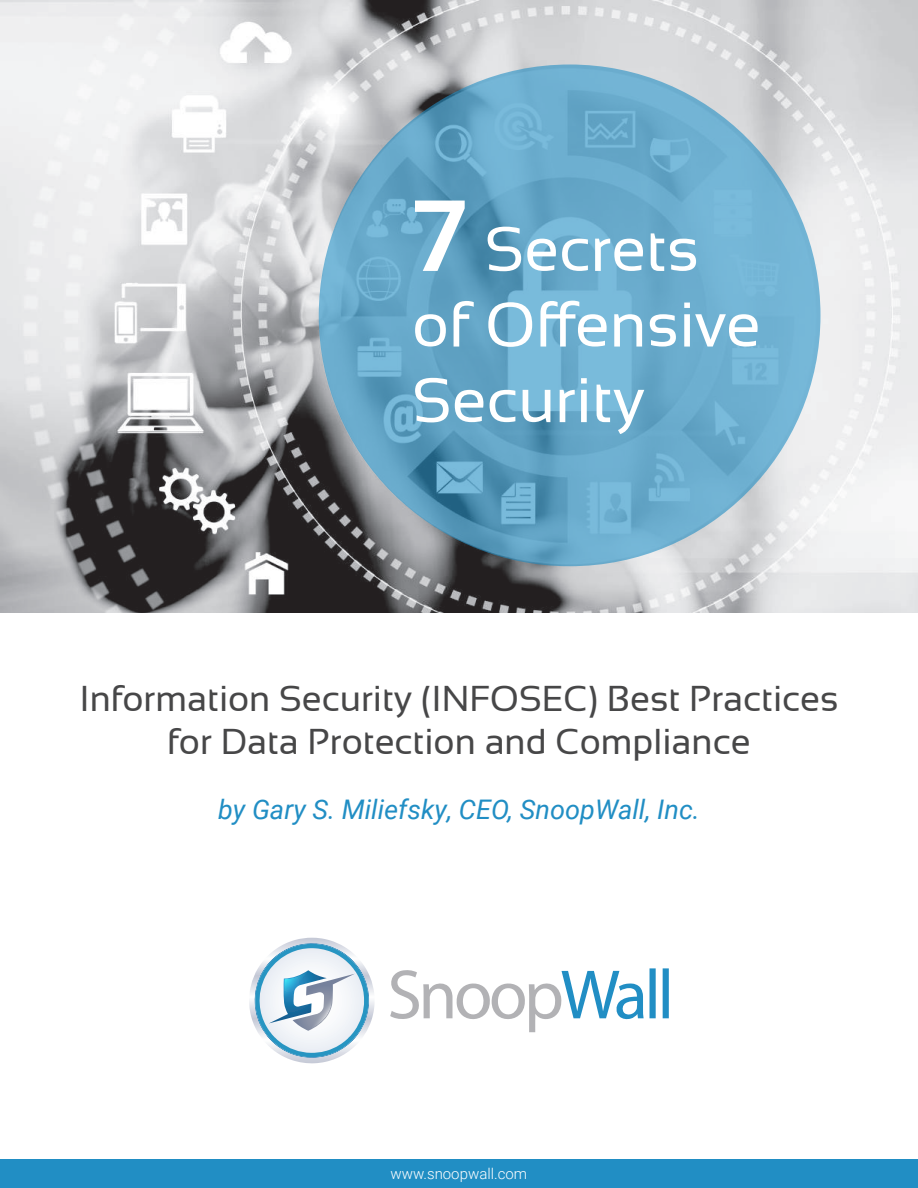
<style>
.page{position:relative;width:918px;height:1188px;background:#fff}
.page>*{position:absolute;margin:0;border:0;box-sizing:border-box;transform-origin:0 0}
.t1{font:63px/75.6px "Sansation";color:#fff}
.t2{font:36px/43.2px "Sansation";color:#474748;text-align:center}
.t3{font:italic 27px "Roboto";color:#218ec4}
.t4{font:300 15px "Roboto";color:#fff}
.s1{font-family:"Roboto";font-weight:700;font-size:99px}
</style>
<div class="page">
<img style="left:0;top:0;width:918px;height:613px">
<svg style="left:319px;top:64px;width:501px;height:502px;background:#68a9cb"></svg>
<div style="left:0;top:1160px;width:918px;height:28px;background:#218ec4"></div>
<div style="left:650px;top:968px;width:6px;height:50px;background:#218ec4"></div>
<div style="left:663px;top:968px;width:6px;height:50px;background:#218ec4"></div>
<svg style="left:390px;top:970px;width:254px;height:62px"></svg>
<svg style="left:249px;top:938px;width:126px;height:126px"></svg>
<h1 class="t1" style="left:412px;top:211px;width:350px"><span class="s1">7</span> Secrets of Offensive<br>Security</h1>
<p class="t2" style="left:79px;top:677px;width:761px">Information Security (INFOSEC) Best Practices for Data Protection and Compliance</p>
<p class="t3" style="left:218px;top:791px;width:483px">by Gary S. Miliefsky, CEO, SnoopWall, Inc.</p>
<p class="t4" style="left:390px;top:1163px;width:138px">www.snoopwall.com</p>
</div>
